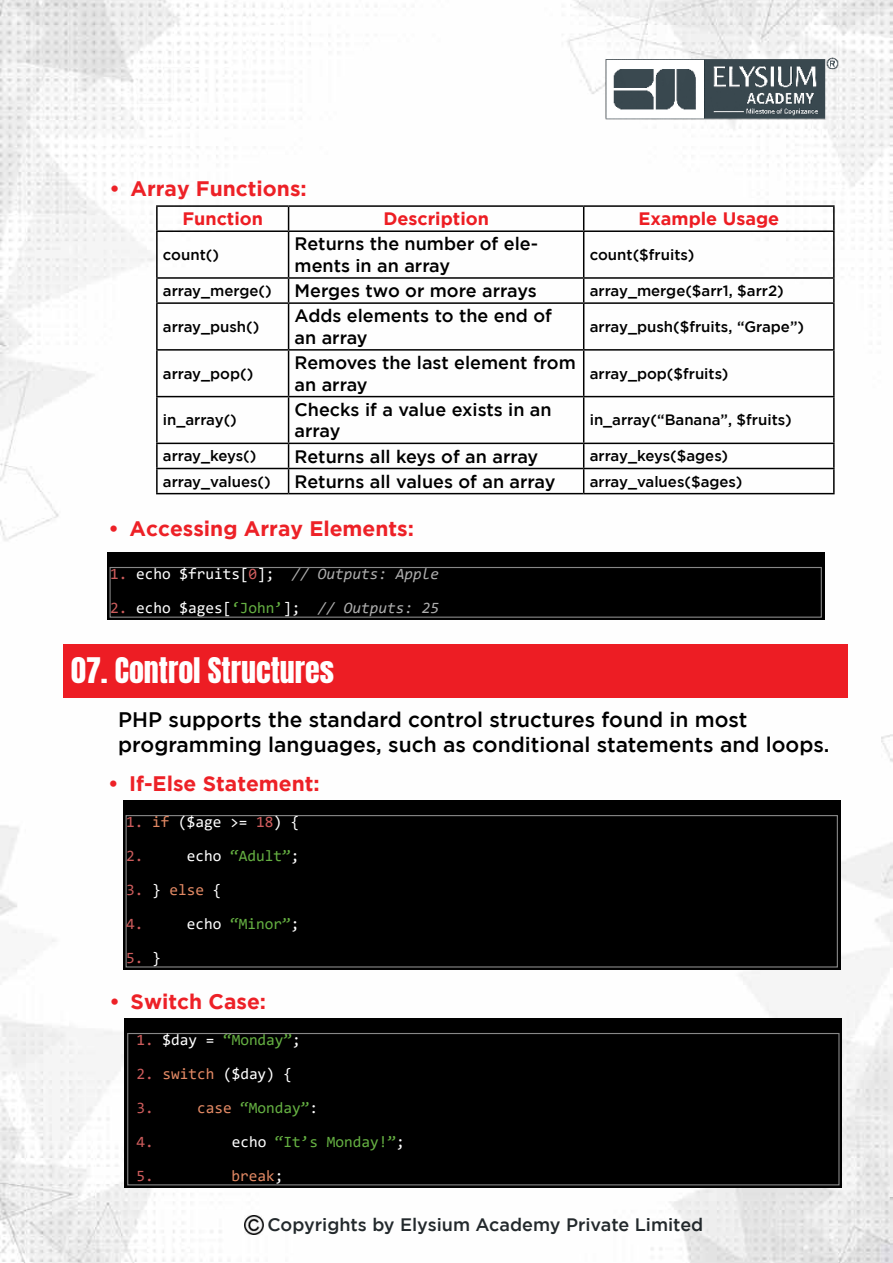
<style>
.page{position:relative;width:893px;height:1263px;background:#fff}
.page>*{position:absolute;margin:0;border:0;box-sizing:border-box;transform-origin:0 0}
.t1{font:30px "Anton";color:#fff}
.t2{font:500 21px/25.2px "Gotham";color:#000}
.t3{font:700 21px "Gotham";color:#ed2127}
.t4{font:500 18px/21.6px "Gotham";color:#000}
.t5{font:500 18px "Gotham";color:#23292c}
.t6{font:700 18px "Gotham";color:#ed1d23}
.t7{font:15.75px "Consolas";color:#65b042}
.t8{font:15.75px/33.9px "Consolas";color:#fff}
.t9{font:italic 15.75px "Consolas";color:#aeaeae}
.t10{font:15.75px/33.9px "Consolas";color:#cd5c5c}
.t11{font:15.75px "Consolas";color:#e28964}
.t12{font:500 15px "Gotham";color:#000}
.t13{font:500 15px "Gotham";letter-spacing:-.02em;color:#000}
.s1{font-style:normal;color:#cd5c5c}
.s2{font-style:normal;color:#fff}
.s3{color:#cd5c5c}
.s4{color:#65b042}
.s5{font-style:italic;color:#aeaeae}
.s6{color:#e28964}
.s7{color:#fff}
</style>
<div class="page">
<img style="left:0;top:0;width:893px;height:1263px">
<img style="left:604px;top:56px;width:234px;height:64px">
<img style="left:244px;top:1216px;width:19px;height:18px">
<div style="left:123px;top:801px;width:717px;height:169px;background:#000"></div>
<div style="left:126px;top:815px;width:712px;height:152px;border:1px solid #888"></div>
<div style="left:125px;top:1018px;width:717px;height:170px;background:#000"></div>
<div style="left:127px;top:1033px;width:712px;height:152px;border:1px solid #888"></div>
<div style="left:107px;top:552px;width:717px;height:68px;background:#000"></div>
<div style="left:110px;top:567px;width:712px;height:51px;border:1px solid #888"></div>
<div style="left:63px;top:645px;width:784px;height:53px;background:#ed1d24"></div>
<hr style="left:156px;top:205px;width:133px;height:2px;background:#000">
<hr style="left:156px;top:207px;width:2px;height:23px;background:#000">
<hr style="left:289px;top:205px;width:295px;height:2px;background:#000">
<svg style="left:288px;top:207px;width:1px;height:23px"></svg>
<hr style="left:584px;top:205px;width:251px;height:2px;background:#000">
<svg style="left:583px;top:207px;width:1px;height:23px"></svg>
<hr style="left:833px;top:207px;width:2px;height:23px;background:#000">
<hr style="left:156px;top:230px;width:133px;height:2px;background:#000">
<hr style="left:156px;top:232px;width:2px;height:45px;background:#000">
<hr style="left:289px;top:230px;width:295px;height:2px;background:#000">
<hr style="left:288px;top:232px;width:1px;height:45px;background:#000">
<hr style="left:584px;top:230px;width:251px;height:2px;background:#000">
<hr style="left:583px;top:232px;width:1px;height:45px;background:#000">
<hr style="left:833px;top:232px;width:2px;height:45px;background:#000">
<hr style="left:156px;top:277px;width:133px;height:2px;background:#000">
<hr style="left:156px;top:279px;width:2px;height:23px;background:#000">
<hr style="left:289px;top:277px;width:295px;height:2px;background:#000">
<svg style="left:288px;top:279px;width:1px;height:23px"></svg>
<hr style="left:584px;top:277px;width:251px;height:2px;background:#000">
<svg style="left:583px;top:279px;width:1px;height:23px"></svg>
<hr style="left:833px;top:279px;width:2px;height:23px;background:#000">
<hr style="left:156px;top:302px;width:133px;height:2px;background:#000">
<hr style="left:156px;top:304px;width:2px;height:45px;background:#000">
<hr style="left:289px;top:302px;width:295px;height:2px;background:#000">
<hr style="left:288px;top:304px;width:1px;height:45px;background:#000">
<hr style="left:584px;top:302px;width:251px;height:2px;background:#000">
<hr style="left:583px;top:304px;width:1px;height:45px;background:#000">
<hr style="left:833px;top:304px;width:2px;height:45px;background:#000">
<hr style="left:156px;top:349px;width:133px;height:2px;background:#000">
<hr style="left:156px;top:351px;width:2px;height:45px;background:#000">
<hr style="left:289px;top:349px;width:295px;height:2px;background:#000">
<hr style="left:288px;top:351px;width:1px;height:45px;background:#000">
<hr style="left:584px;top:349px;width:251px;height:2px;background:#000">
<hr style="left:583px;top:351px;width:1px;height:45px;background:#000">
<hr style="left:833px;top:351px;width:2px;height:45px;background:#000">
<hr style="left:156px;top:396px;width:133px;height:1px;background:#000">
<hr style="left:156px;top:397px;width:2px;height:46px;background:#000">
<hr style="left:289px;top:396px;width:295px;height:1px;background:#000">
<hr style="left:288px;top:397px;width:1px;height:46px;background:#000">
<hr style="left:584px;top:396px;width:251px;height:1px;background:#000">
<hr style="left:583px;top:397px;width:1px;height:46px;background:#000">
<hr style="left:833px;top:397px;width:2px;height:46px;background:#000">
<hr style="left:156px;top:443px;width:133px;height:1px;background:#000">
<hr style="left:156px;top:444px;width:2px;height:24px;background:#000">
<hr style="left:289px;top:443px;width:295px;height:1px;background:#000">
<hr style="left:584px;top:443px;width:251px;height:1px;background:#000">
<hr style="left:833px;top:444px;width:2px;height:24px;background:#000">
<hr style="left:156px;top:468px;width:133px;height:1px;background:#000">
<hr style="left:156px;top:469px;width:2px;height:24px;background:#000">
<hr style="left:289px;top:468px;width:295px;height:1px;background:#000">
<svg style="left:288px;top:444px;width:1px;height:49px"></svg>
<hr style="left:584px;top:468px;width:251px;height:1px;background:#000">
<svg style="left:583px;top:444px;width:1px;height:49px"></svg>
<hr style="left:833px;top:469px;width:2px;height:24px;background:#000">
<hr style="left:156px;top:493px;width:133px;height:1px;background:#000">
<hr style="left:289px;top:493px;width:295px;height:1px;background:#000">
<hr style="left:584px;top:493px;width:251px;height:1px;background:#000">
<h2 class="t3" style="left:109px;top:176px;width:199px">• Array Functions:</h2>
<p class="t6" style="left:182px;top:208px;width:82px">Function</p>
<p class="t6" style="left:383px;top:208px;width:107px">Description</p>
<p class="t6" style="left:638px;top:208px;width:142px">Example Usage</p>
<p class="t12" style="left:163px;top:246px;width:58px">count()</p>
<p class="t4" style="left:295px;top:233px;width:245px">Returns the number of ele&shy;ments in an array</p>
<p class="t12" style="left:590px;top:246px;width:106px">count($fruits)</p>
<p class="t12" style="left:163px;top:282px;width:110px">array_merge()</p>
<p class="t4" style="left:295px;top:280px;width:244px">Merges two or more arrays</p>
<p class="t12" style="left:590px;top:282px;width:196px">array_merge($arr1, $arr2)</p>
<p class="t12" style="left:163px;top:318px;width:98px">array_push()</p>
<p class="t4" style="left:295px;top:305px;width:259px">Adds elements to the end of an array</p>
<p class="t12" style="left:590px;top:318px;width:216px">array_push($fruits, “Grape”)</p>
<p class="t12" style="left:163px;top:365px;width:92px">array_pop()</p>
<p class="t12" style="left:163px;top:412px;width:76px">in_array()</p>
<p class="t4" style="left:295px;top:351px;width:283px">Removes the last element from an array</p>
<p class="t12" style="left:590px;top:365px;width:140px">array_pop($fruits)</p>
<p class="t4" style="left:295px;top:398px;width:259px">Checks if a value exists in an array</p>
<p class="t12" style="left:590px;top:412px;width:203px">in_array(“Banana”, $fruits)</p>
<p class="t13" style="left:163px;top:448px;width:95px">array_keys()</p>
<p class="t4" style="left:295px;top:445px;width:245px">Returns all keys of an array</p>
<p class="t12" style="left:590px;top:448px;width:140px">array_keys($ages)</p>
<p class="t12" style="left:163px;top:473px;width:109px">array_values()</p>
<p class="t4" style="left:295px;top:470px;width:262px">Returns all values of an array</p>
<p class="t12" style="left:590px;top:473px;width:154px">array_values($ages)</p>
<h2 class="t3" style="left:108px;top:516px;width:307px">• Accessing Array Elements:</h2>
<p class="t9" style="left:110px;top:563px;width:331px"><span class="s1">1.</span> <span class="s2">echo $fruits[</span><span class="s1">0</span><span class="s2">];</span> // Outputs: Apple</p>
<p class="t8" style="left:110px;top:590px;width:331px"><span class="s3">2.</span> echo $ages[<span class="s4">‘John’</span>]; <span class="s5">// Outputs: 25</span></p>
<h1 class="t1" style="left:71px;top:655px;width:264px">07. Control Structures</h1>
<h2 class="t2" style="left:118px;top:706px;width:713px">PHP supports the standard control structures found in most programming languages, such as conditional statements and loops.</h2>
<h2 class="t3" style="left:108px;top:771px;width:213px">• If-Else Statement:</h2>
<p class="t8" style="left:126px;top:805px;width:175px"><span class="s3">1.</span> <span class="s6">if</span> ($age &gt;= <span class="s3">18</span>) {<br><span class="s3">2.</span></p>
<p class="t7" style="left:187px;top:845px;width:114px"><span class="s7">echo</span> “Adult”<span class="s7">;</span></p>
<p class="t10" style="left:126px;top:872px;width:97px">3. <span class="s7">}</span> <span class="s6">else</span> <span class="s7">{<br></span>4.</p>
<p class="t7" style="left:187px;top:913px;width:114px"><span class="s7">echo</span> “Minor”<span class="s7">;</span></p>
<p class="t10" style="left:126px;top:940px;width:36px">5. <span class="s7">}</span></p>
<h2 class="t3" style="left:110px;top:989px;width:158px">• Switch Case:</h2>
<p class="t7" style="left:136px;top:1029px;width:166px"><span class="s3">1.</span> <span class="s7">$day =</span> “Monday”<span class="s7">;</span></p>
<p class="t8" style="left:136px;top:1056px;width:157px"><span class="s3">2.</span> <span class="s6">switch</span> ($day) {<br><span class="s3">3.</span></p>
<p class="t7" style="left:197px;top:1097px;width:123px"><span class="s6">case</span> “Monday”<span class="s7">:</span></p>
<p class="t10" style="left:136px;top:1124px;width:19px">4.</p>
<p class="t7" style="left:232px;top:1131px;width:175px"><span class="s7">echo</span> “It’s Monday!”<span class="s7">;</span></p>
<p class="t10" style="left:136px;top:1158px;width:19px">5.</p>
<p class="t11" style="left:232px;top:1165px;width:53px">break<span class="s7">;</span></p>
<p class="t5" style="left:267px;top:1214px;width:437px">Copyrights by Elysium Academy Private Limited</p>
</div>
